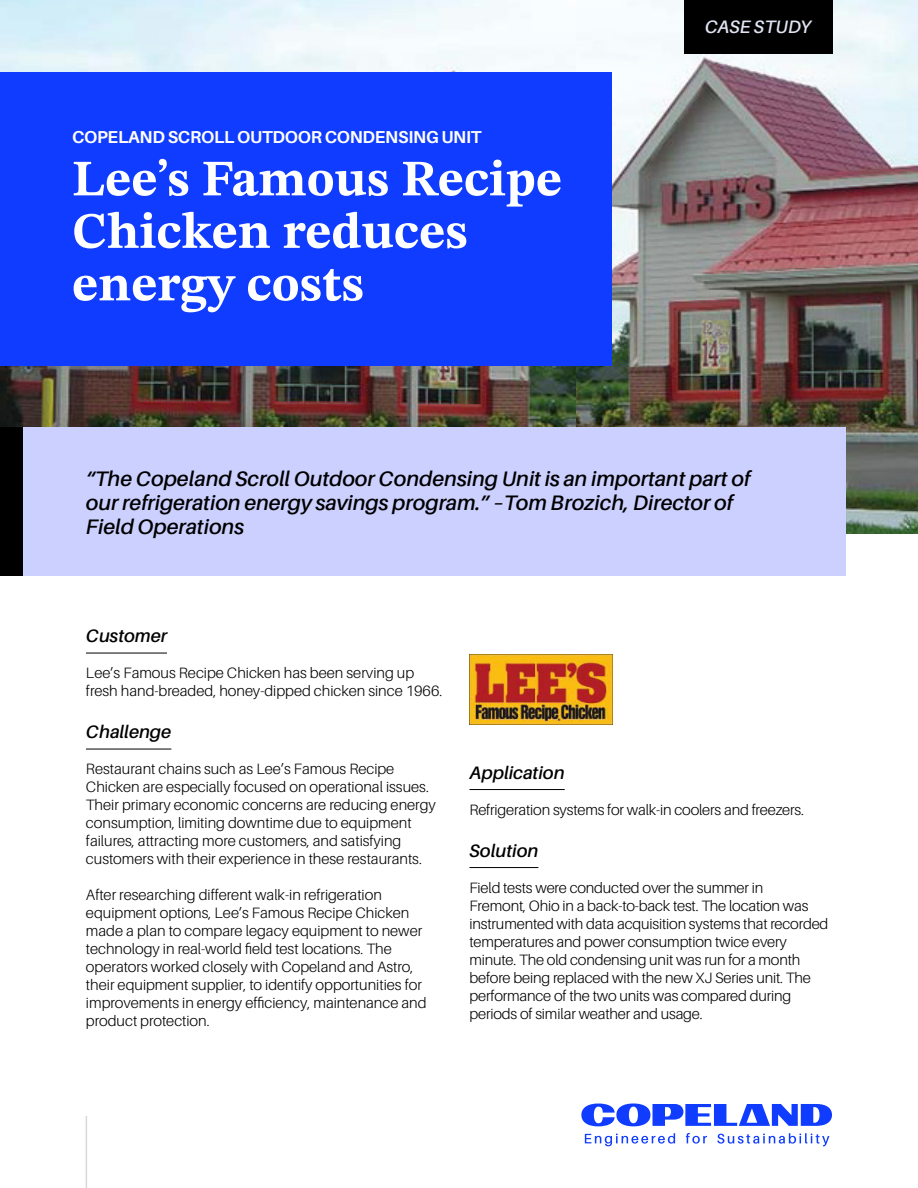
<style>
.page{position:relative;width:918px;height:1188px;background:#fff}
.page>*{position:absolute;margin:0;border:0;box-sizing:border-box;transform-origin:0 0}
.Headline{font:51px/52.5px "STIX Two Text";color:#fff}
.Long_Form_Section_Header{font:italic 600 21px/24px "Aileron";color:#000}
.Subhead_2{font:italic 600 18px "Aileron";color:#000}
.Long_Form_Section_Header-2{font:italic 600 18px "Aileron";color:#e0e3f2}
.Headline-2{font:700 17.25px "Aileron";letter-spacing:-.015em;color:#fff}
.Body{font:300 15px/18px "Aileron";color:#000}
</style>
<div class="page">
<img style="left:0;top:0;width:918px;height:534px">
<div style="left:0;top:428px;width:846px;height:148px;background:#ccd0ff"></div>
<div style="left:0;top:72px;width:612px;height:294px;background:#0f3cff"></div>
<hr style="left:86px;top:653px;width:81px;height:1px;background:#000">
<hr style="left:86px;top:749px;width:85px;height:1px;background:#000">
<div style="left:684px;top:0;width:148px;height:54px;background:#000"></div>
<div style="left:0;top:428px;width:22px;height:148px;background:#000"></div>
<hr style="left:86px;top:1116px;width:1px;height:72px;background:#d8d8d8">
<svg style="left:581px;top:1103px;width:251px;height:23px"></svg>
<svg style="left:585px;top:1133px;width:90px;height:13px"></svg>
<svg style="left:686px;top:1133px;width:21px;height:11px"></svg>
<svg style="left:717px;top:1133px;width:112px;height:13px"></svg>
<hr style="left:470px;top:789px;width:95px;height:1px;background:#000">
<hr style="left:470px;top:867px;width:68px;height:1px;background:#000">
<img style="left:470px;top:654px;width:143px;height:71px">
<p class="Headline-2" style="left:72px;top:127px;width:411px">COPELAND SCROLL OUTDOOR CONDENSING UNIT</p>
<p class="Headline" style="left:72px;top:152px;width:492px">Lee’s Famous Recipe<br>Chicken reduces energy costs</p>
<p class="Long_Form_Section_Header-2" style="left:705px;top:17px;width:108px">CASE STUDY</p>
<p class="Long_Form_Section_Header" style="left:86px;top:467px;width:666px">“The Copeland Scroll Outdoor Condensing Unit is an important part of our refrigeration energy savings program.” –Tom Brozich, Director of<br>Field Operations</p>
<p class="Subhead_2" style="left:86px;top:626px;width:83px">Customer</p>
<p class="Body" style="left:86px;top:664px;width:358px">Lee’s Famous Recipe Chicken has been serving up fresh hand-breaded, honey-dipped chicken since 1966.</p>
<p class="Subhead_2" style="left:86px;top:722px;width:87px">Challenge</p>
<p class="Body" style="left:86px;top:760px;width:351px">Restaurant chains such as Lee’s Famous Recipe Chicken are especially focused on operational issues.<br>Their primary economic concerns are reducing energy consumption, limiting downtime due to equipment failures, attracting more customers, and satisfying customers with their experience in these restaurants.</p>
<p class="Body" style="left:86px;top:886px;width:342px">After researching different walk-in refrigeration equipment options, Lee’s Famous Recipe Chicken made a plan to compare legacy equipment to newer technology in real-world field test locations. The operators worked closely with Copeland and Astro, their equipment supplier, to identify opportunities for improvements in energy efficiency, maintenance and product protection.</p>
<p class="Subhead_2" style="left:470px;top:763px;width:97px">Application</p>
<p class="Body" style="left:470px;top:801px;width:336px">Refrigeration systems for walk-in coolers and freezers.</p>
<p class="Subhead_2" style="left:470px;top:841px;width:70px">Solution</p>
<p class="Body" style="left:470px;top:879px;width:360px">Field tests were conducted over the summer in<br>Fremont, Ohio in a back-to-back test. The location was instrumented with data acquisition systems that recorded temperatures and power consumption twice every minute. The old condensing unit was run for a month before being replaced with the new XJ Series unit. The performance of the two units was compared during periods of similar weather and usage.</p>
</div>
